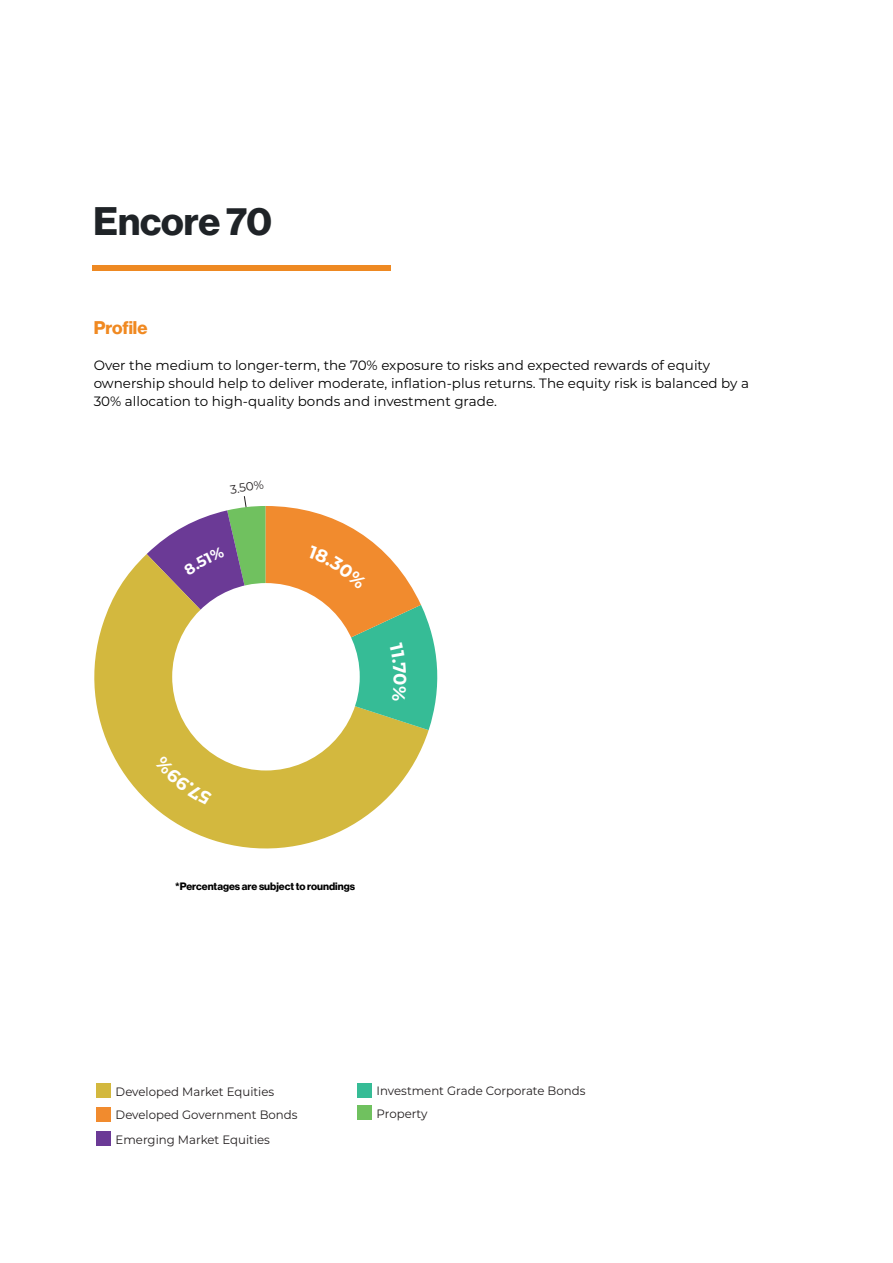
<style>
.page{position:relative;width:893px;height:1263px;background:#fff}
.page>*{position:absolute;margin:0;border:0;box-sizing:border-box;transform-origin:0 0}
.chapter_title{font:39px "N Haas Grotesk DS Pro 75 Bd";color:#1f2327}
.body{font:18px "N Haas Grotesk DS Pro 75 Bd";letter-spacing:-.005em;color:#f08921}
.body-2{font:13.5px/18px "Montserrat";color:#000}
.t1{font:12.15px/24.5px "Montserrat";color:#231f20}
.t2{font:12px "Montserrat";color:#231f20}
.t3{font:10.5px "N Haas Grotesk DS Pro 75 Bd";color:#000}
</style>
<div class="page">
<svg style="left:94px;top:554px;width:335px;height:295px;fill:#d3b83e"></svg>
<div style="left:172px;top:583px;width:188px;height:187px;background:#fff;border-radius:50%"></div>
<div style="left:92px;top:265px;width:299px;height:6px;background:#ee8922"></div>
<div style="left:96px;top:1083px;width:14px;height:15px;background:#d3b83e"></div>
<div style="left:96px;top:1107px;width:14px;height:15px;background:#f18b2e"></div>
<div style="left:96px;top:1131px;width:14px;height:14px;background:#6b3a96"></div>
<div style="left:357px;top:1083px;width:14px;height:15px;background:#36bc96"></div>
<div style="left:357px;top:1106px;width:14px;height:14px;background:#70c15f"></div>
<div style="left:154px;top:755px;width:58px;height:50px;background:#d3b83e"></div>
<svg style="left:147px;top:496px;width:291px;height:234px"></svg>
<p class="chapter_title" style="left:94px;top:198px;width:180px">Encore 70</p>
<p class="body" style="left:94px;top:317px;width:55px">Profile</p>
<p class="body-2" style="left:94px;top:355px;width:657px">Over the medium to longer-term, the 70% exposure to risks and expected rewards of equity ownership should help to deliver moderate, inflation-plus returns. The equity risk is balanced by a<br>30% allocation to high-quality bonds and investment grade.</p>
<p class="t2" style="left:229px;top:481px;width:35px;rotate:-9deg">3.50%</p>
<p class="t3" style="left:175px;top:880px;width:181px">*Percentages are subject to roundings</p>
<p class="t1" style="left:116px;top:1079px;width:160px">Developed Market Equities</p>
<p class="t1" style="left:377px;top:1078px;width:210px;line-height:24px">Investment Grade Corporate Bonds<br>Property</p>
<p class="t1" style="left:116px;top:1102px;width:183px">Developed Government Bonds<br>Emerging Market Equities</p>
</div>
